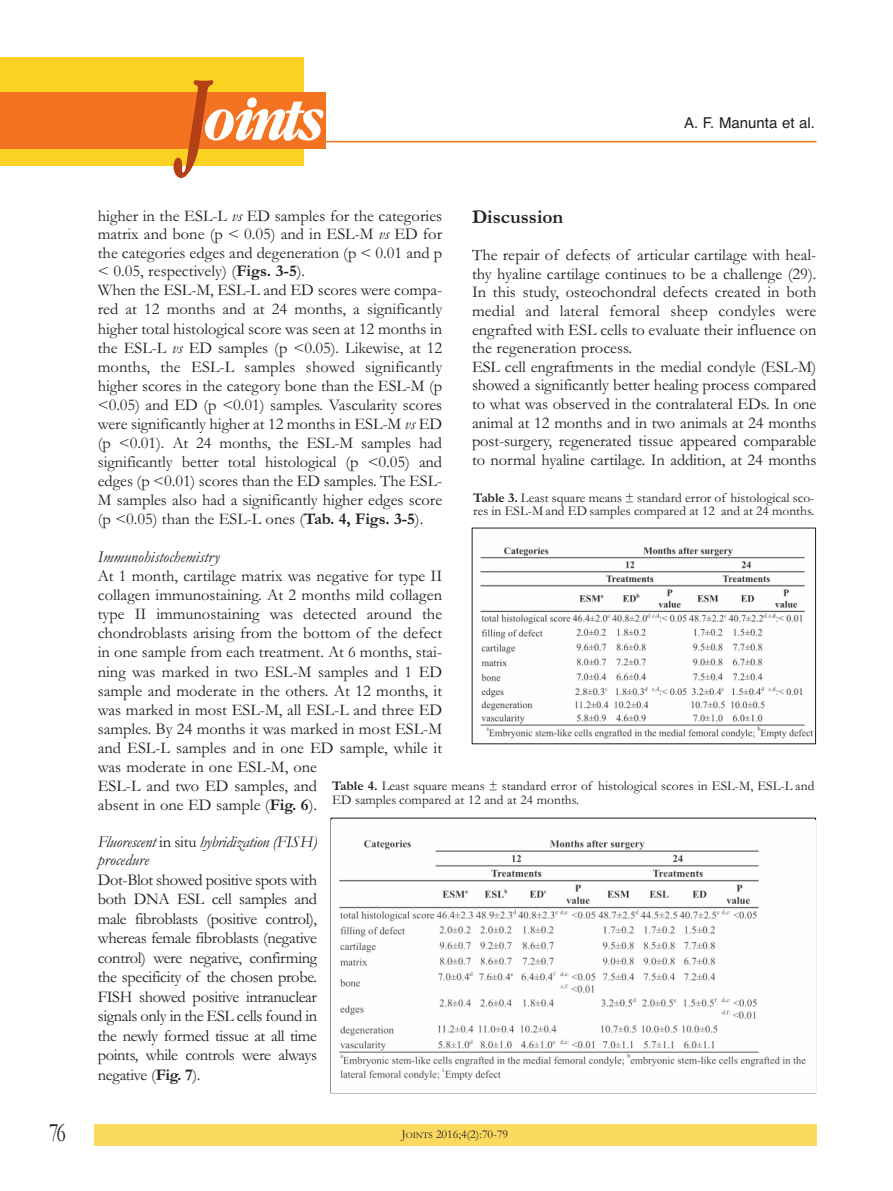
<style>
.page{position:relative;width:893px;height:1191px;background:#fff}
.page>*{position:absolute;margin:0;border:0;box-sizing:border-box;transform-origin:0 0}
.t1{font:italic 700 55.8px "Garamond Cond";letter-spacing:-.085em;color:#fff}
.t2{font:27px "Garamond";color:#231f20;scale:.75 1}
.t3{font:700 19.5px "Garamond";color:#231f20}
.t4{font:16.5px/18.9px "Garamond";color:#231f20}
.t5{font:italic 16.5px/18.5px "Garamond";color:#231f20}
.t6{font:15px "Helvetica";color:#231f20}
.t7{font:13.5px/13.5px "Garamond";color:#231f20}
.t8{font:12px "Garamond";color:#231f20}
.s1{font-size:99.9px;color:#b44018}
.s2{font-style:italic}
.s3{font-weight:700}
.s4{font-style:normal}
.s5{font-size:9px}
</style>
<div class="page">
<hr style="left:176px;top:141px;width:640px;height:1px;background:#f47321">
<div style="left:94px;top:1124px;width:722px;height:21px;background:#fcd95f"></div>
<div style="left:0;top:57px;width:304px;height:109px;background:#fbd124"></div>
<div style="left:0;top:92px;width:326px;height:56px;background:#f47321"></div>
<img style="left:480px;top:547px;width:334px;height:192px">
<img style="left:339px;top:840px;width:467px;height:240px">
<h1 class="t1" style="left:181px;top:88px;width:140px"><span class="s1">J</span>oints</h1>
<p class="t4" style="left:98px;top:206px;width:346px">higher in the EsL-L <span class="s2">vs</span> ED samples for the categories matrix and bone (p &lt; 0.05) and in EsL-M <span class="s2">vs</span> ED for the categories edges and degeneration (p &lt; 0.01 and p &lt; 0.05, respectively) (<span class="s3">Figs. 3-5</span>).<br>When the EsL-M, EsL-L and ED scores were compa&shy;red at 12 months and at 24 months, a significantly higher total histological score was seen at 12 months in the EsL-L <span class="s2">vs</span> ED samples (p &lt;0.05). Likewise, at 12 months, the EsL-L samples showed significantly higher scores in the category bone than the EsL-M (p &lt;0.05) and ED (p &lt;0.01) samples. Vascularity scores were significantly higher at 12 months in EsL-M <span class="s2">vs</span> ED (p &lt;0.01). At 24 months, the EsL-M samples had significantly better total histological (p &lt;0.05) and edges (p &lt;0.01) scores than the ED samples. the EsL-M samples also had a significantly higher edges score (p &lt;0.05) than the EsL-L ones (<span class="s3">Tab. 4, Figs. 3-5</span>).</p>
<p class="t5" style="left:98px;top:547px;width:123px">Immunohistochemistry</p>
<p class="t4" style="left:98px;top:566px;width:346px">At 1 month, cartilage matrix was negative for type ii collagen immunostaining. At 2 months mild collagen type ii immunostaining was detected around the chondroblasts arising from the bottom of the defect in one sample from each treatment. At 6 months, stai&shy;ning was marked in two EsL-M samples and 1 ED sample and moderate in the others. At 12 months, it was marked in most EsL-M, all EsL-L and three ED samples. By 24 months it was marked in most EsL-M and EsL-L samples and in one ED sample, while it was moderate in one EsL-M, one<br>EsL-L and two ED samples, and<br>absent in one ED sample (<span class="s3">Fig. 6</span>).</p>
<p class="t5" style="left:98px;top:832px;width:221px">Fluorescent <span class="s4">in situ</span> hybridization (FISH) procedure</p>
<p class="t4" style="left:98px;top:869px;width:221px;line-height:19.5px;text-align:justify">Dot-Blot showed positive spots with both DnA EsL cell samples and male fibroblasts (positive control), whereas female fibroblasts (negative control) were negative, confirming the specificity of the chosen probe.<br>FisH showed positive intranuclear signals only in the EsL cells found in the newly formed tissue at all time points, while controls were always negative (<span class="s3">Fig. 7</span>).</p>
<p class="t6" style="left:684px;top:114px;width:132px">a. F. Manunta et al.</p>
<p class="t3" style="left:472px;top:205px;width:93px">Discussion</p>
<p class="t4" style="left:472px;top:245px;width:346px">the repair of defects of articular cartilage with heal&shy;thy hyaline cartilage continues to be a challenge (29). in this study, osteochondral defects created in both medial and lateral femoral sheep condyles were engrafted with EsL cells to evaluate their influence on the regeneration process.<br>EsL cell engraftments in the medial condyle (EsL-M) showed a significantly better healing process compared to what was observed in the contralateral EDs. in one animal at 12 months and in two animals at 24 months post-surgery, regenerated tissue appeared comparable to normal hyaline cartilage. in addition, at 24 months</p>
<p class="t7" style="left:473px;top:490px;width:343px"><span class="s3">Table 3.</span> Least square means ± standard error of histological sco&shy;res in EsL-M and ED samples compared at 12 and at 24 months.</p>
<p class="t7" style="left:332px;top:778px;width:484px"><span class="s3">Table 4.</span> Least square means ± standard error of histological scores in EsL-M, EsL-L and<br>ED samples compared at 12 and at 24 months.</p>
<h2 class="t2" style="left:49px;top:1116px;width:24px">76</h2>
<p class="t8" style="left:402px;top:1126px;width:108px">J<span class="s5">oints</span> 2016;4(2):70-79</p>
</div>
